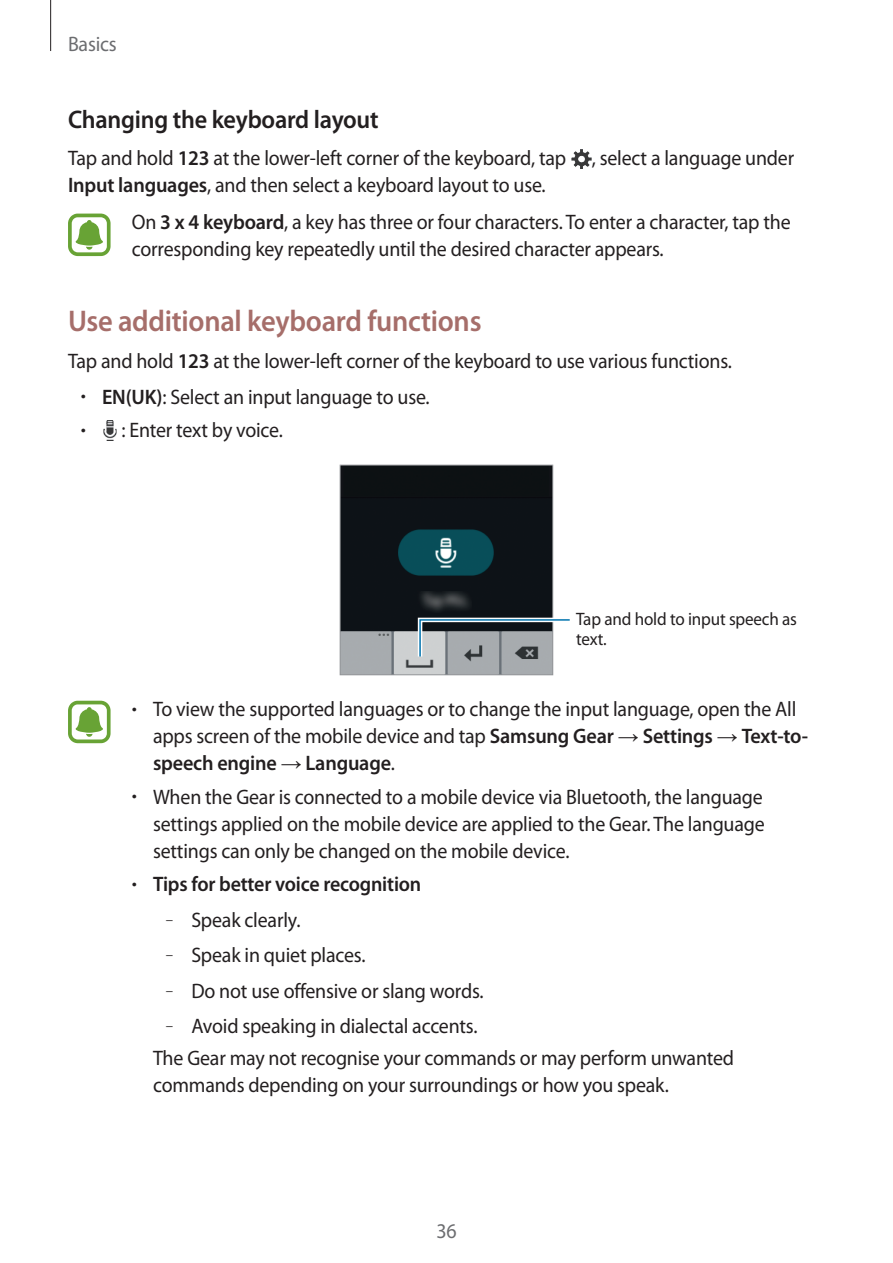
<style>
.page{position:relative;width:893px;height:1263px;background:#fff}
.page>*{position:absolute;margin:0;border:0;box-sizing:border-box;transform-origin:0 0}
.t1{font:600 30px "Myriad Pro";letter-spacing:-.01em;color:#a66e6a;scale:.95 1}
.t2{font:600 25.5px "Myriad Pro";letter-spacing:-.01em;color:#231f20;scale:.95 1}
.t3{font:21px/27px "Myriad Pro";letter-spacing:-.01em;color:#231f20;scale:.95 1}
.t4{font:600 21px "Myriad Pro";letter-spacing:-.01em;color:#231f20;scale:.95 1}
.t5{font:21px "Myriad Pro";letter-spacing:-.01em;color:#6c6d70;scale:.95 1}
.t6{font:18px/19.5px "Myriad Pro";letter-spacing:-.01em;color:#231f20;scale:.95 1}
.s1{font-weight:600}
.s2{font-weight:300}
.s3{font-family:"Arial"}
</style>
<div class="page">
<hr style="left:50px;top:0;width:1px;height:51px;background:#231f20">
<img style="left:571px;top:149px;width:21px;height:19px">
<svg style="left:68px;top:214px;width:43px;height:42px"></svg>
<img style="left:103px;top:421px;width:14px;height:19px">
<svg style="left:339px;top:464px;width:214px;height:211px;background:#273236"></svg>
<svg style="left:416px;top:615px;width:154px;height:46px;background:#8b9398"></svg>
<svg style="left:68px;top:701px;width:43px;height:42px"></svg>
<p class="t5" style="left:68px;top:31px;width:53px">Basics</p>
<p class="t2" style="left:68px;top:103px;width:328px">Changing the keyboard layout</p>
<p class="t3" style="left:68px;top:144px;width:766px">Tap and hold <span class="s1">123</span> at the lower-left corner of the keyboard, tap , select a language under<br><span class="s1">Input languages</span>, and then select a keyboard layout to use.</p>
<p class="t3" style="left:132px;top:208px;width:695px">On <span class="s1">3 x 4 keyboard</span>, a key has three or four characters. To enter a character, tap the corresponding key repeatedly until the desired character appears.</p>
<h1 class="t1" style="left:68px;top:301px;width:437px">Use additional keyboard functions</h1>
<p class="t3" style="left:68px;top:347px;width:700px">Tap and hold <span class="s1">123</span> at the lower-left corner of the keyboard to use various functions.</p>
<p class="t3" style="left:81px;top:383px;width:369px"><span class="s2">•</span> <span class="s1">EN(UK)</span>: Select an input language to use.</p>
<p class="t3" style="left:81px;top:416px;width:214px"><span class="s2">•</span> : Enter text by voice.</p>
<p class="t6" style="left:576px;top:609px;width:234px">Tap and hold to input speech as text.</p>
<p class="t3" style="left:153px;top:695px;width:691px;text-indent:-21px"><span class="s2">•</span> To view the supported languages or to change the input language, open the All apps screen of the mobile device and tap <span class="s1">Samsung Gear</span> <span class="s3">→</span> <span class="s1">Settings</span> <span class="s3">→</span> <span class="s1">Text-to&shy;speech engine</span> <span class="s3">→</span> <span class="s1">Language</span>.</p>
<p class="t3" style="left:153px;top:783px;width:645px;text-align:justify;text-indent:-21px"><span class="s2">•</span> When the Gear is connected to a mobile device via Bluetooth, the language settings applied on the mobile device are applied to the Gear. The language settings can only be changed on the mobile device.</p>
<p class="t4" style="left:132px;top:871px;width:306px"><span class="s2">•</span> Tips for better voice recognition</p>
<p class="t3" style="left:166px;top:906px;width:143px"><span class="s2">–</span> Speak clearly.</p>
<p class="t3" style="left:166px;top:941px;width:212px"><span class="s2">–</span> Speak in quiet places.</p>
<p class="t3" style="left:166px;top:977px;width:336px"><span class="s2">–</span> Do not use offensive or slang words.</p>
<p class="t3" style="left:153px;top:1010px;width:613px;line-height:31.2px;text-indent:13px"><span class="s2">–</span> Avoid speaking in dialectal accents.<br>The Gear may not recognise your commands or may perform unwanted</p>
<p class="t3" style="left:153px;top:1071px;width:544px">commands depending on your surroundings or how you speak.</p>
<p class="t5" style="left:436px;top:1218px;width:23px">36</p>
</div>
